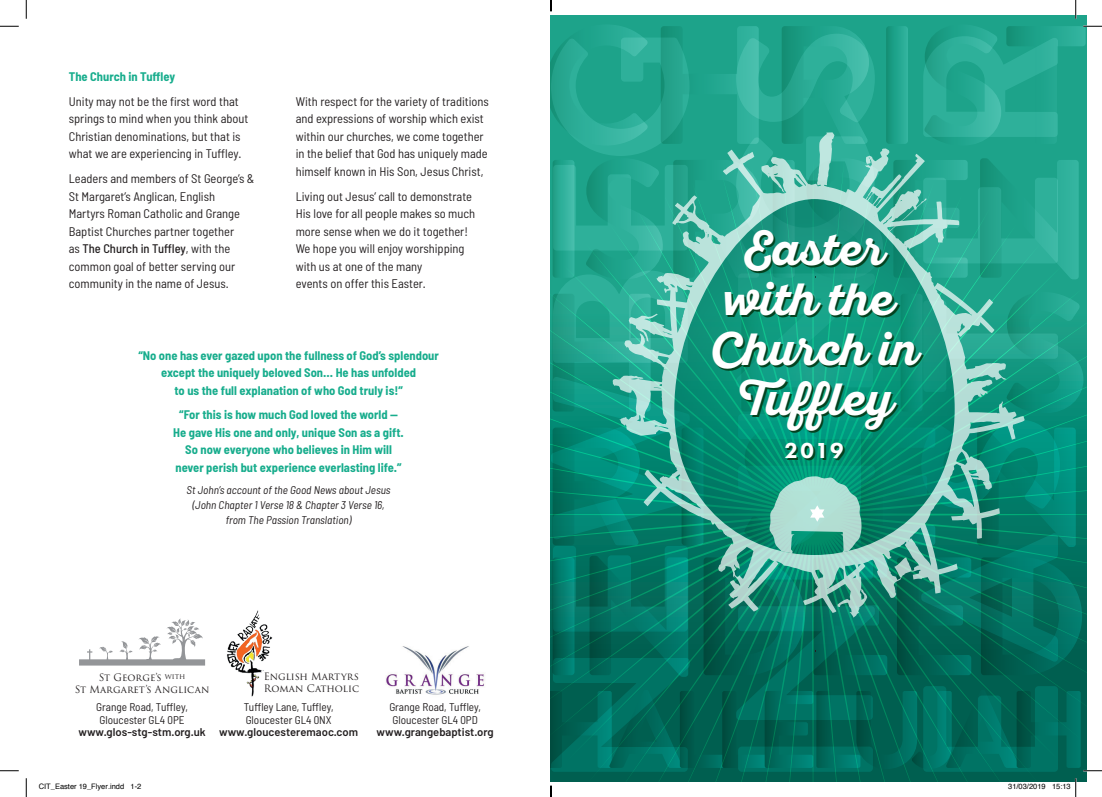
<style>
.page{position:relative;width:1102px;height:797px;background:#fff}
.page>*{position:absolute;margin:0;border:0;box-sizing:border-box;transform-origin:0 0}
.t1{font:45px/50px "Sant Elia Script Bold DMO";color:#fff;text-align:center}
.t2{font:800 22.5px "Futura PT";color:#fff}
.t3{font:semi-condensed 12.5px/17.5px "Barlow";color:#231f20}
.t4{font:700 semi-condensed 12.5px/17.5px "Barlow";color:#18ad8d;text-align:center}
.t5{font:semi-condensed 11.25px/12.5px "Barlow";color:#231f20}
.t6{font:italic semi-condensed 11.25px/15px "Barlow";color:#231f20;text-align:center}
.t7{font:600 11.25px "Barlow";color:#231f20}
.t8{font:10px/12px "Trajan Pro 3";color:#231f20;text-align:center}
.t9{font:7.5px "Helvetica";color:#000}
.s1{font-weight:500}
</style>
<div class="page">
<svg style="left:79px;top:618px;width:126px;height:47px"></svg>
<img style="left:227px;top:610px;width:46px;height:87px">
<img style="left:386px;top:646px;width:99px;height:49px">
<svg style="left:0;top:25px;width:19px;height:2px"></svg>
<svg style="left:0;top:770px;width:19px;height:1px"></svg>
<svg style="left:25px;top:0;width:2px;height:19px"></svg>
<svg style="left:25px;top:778px;width:2px;height:19px"></svg>
<svg style="left:1052px;top:778px;width:24px;height:19px"></svg>
<svg style="left:550px;top:0;width:551px;height:771px;background:#289985"></svg>
<svg style="left:550px;top:785px;width:1px;height:12px"></svg>
<p class="t4" style="left:69px;top:68px;width:108px">The Church in Tuffley</p>
<p class="t3" style="left:69px;top:92px;width:181px">Unity may not be the first word that springs to mind when you think about Christian denominations, but that is what we are experiencing in Tuffley.</p>
<p class="t3" style="left:69px;top:169px;width:187px">Leaders and members of St George’s &amp; St Margaret’s Anglican, English<br>Martyrs Roman Catholic and Grange Baptist Churches partner together<br>as <span class="s1">The Church in Tuffley</span>, with the common goal of better serving our community in the name of Jesus.</p>
<p class="t3" style="left:296px;top:92px;width:195px">With respect for the variety of traditions and expressions of worship which exist within our churches, we come together in the belief that God has uniquely made himself known in His Son, Jesus Christ,</p>
<p class="t3" style="left:296px;top:187px;width:181px">Living out Jesus’ call to demonstrate<br>His love for all people makes so much more sense when we do it together!<br>We hope you will enjoy worshipping with us at one of the many<br>events on offer this Easter.</p>
<p class="t4" style="left:138px;top:346px;width:302px">“No one has ever gazed upon the fullness of God’s splendour except the uniquely beloved Son… He has unfolded<br>to us the full explanation of who God truly is!”</p>
<p class="t4" style="left:173px;top:405px;width:232px">“For this is how much God loved the world — He gave His one and only, unique Son as a gift.<br>So now everyone who believes in Him will never perish but experience everlasting life.”</p>
<p class="t6" style="left:186px;top:482px;width:205px">St John’s account of the Good News about Jesus (John Chapter 1 Verse 18 &amp; Chapter 3 Verse 16, from The Passion Translation)</p>
<p class="t8" style="left:75px;top:672px;width:136px">St George’s <sup>with<br></sup>St Margaret’s Anglican</p>
<p class="t5" style="left:96px;top:700px;width:93px">Grange Road, Tuffley,<br>Gloucester GL4 0PE</p>
<p class="t7" style="left:78px;top:725px;width:129px">www.glos-stg-stm.org.uk</p>
<p class="t8" style="left:264px;top:671px;width:97px;text-align:left">English Martyrs<br>Roman Catholic</p>
<p class="t5" style="left:244px;top:700px;width:91px">Tuffley Lane, Tuffley,<br>Gloucester GL4 0NX</p>
<p class="t7" style="left:219px;top:725px;width:140px">www.gloucesteremaoc.com</p>
<p class="t5" style="left:389px;top:700px;width:93px">Grange Road, Tuffley,<br>Gloucester GL4 0PD</p>
<p class="t7" style="left:376px;top:725px;width:119px">www.grangebaptist.org</p>
<h1 class="t1" style="left:710px;top:225px;width:208px">Easter with the<br>Church in<br>Tuffley</h1>
<h2 class="t2" style="left:784px;top:436px;width:61px">2019</h2>
<p class="t9" style="left:39px;top:781px;width:104px">CIT_Easter 19_Flyer.indd 1-2</p>
<p class="t9" style="left:1008px;top:781px;width:64px">31/03/2019 15:13</p>
</div>
